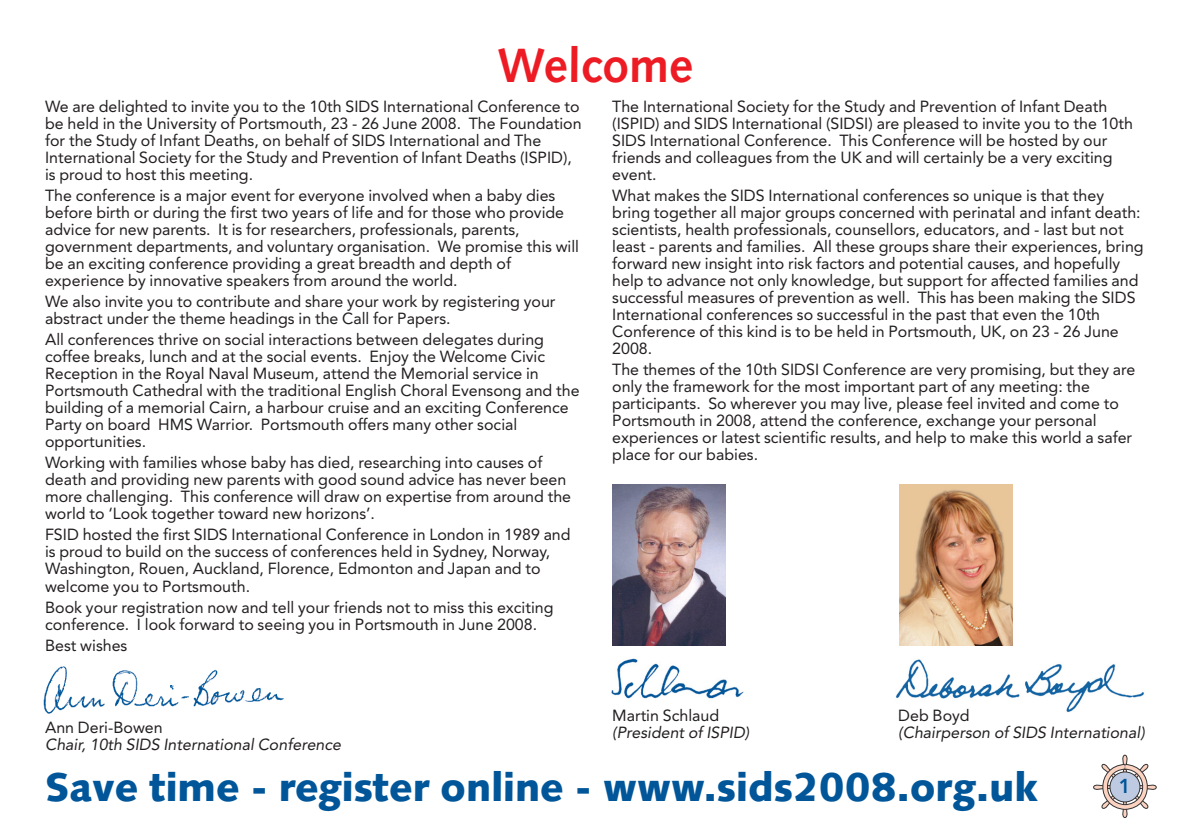
<style>
.page{position:relative;width:1191px;height:840px;background:#fff}
.page>*{position:absolute;margin:0;border:0;box-sizing:border-box;transform-origin:0 0}
.t1{font:700 48px "Syntax";color:#ed1c24}
.t2{font:900 40px "Syntax";color:#005699}
.t3{font:800 20px "Avenir";color:#005699}
.t4{font:16px/17px "Avenir";color:#231f20}
</style>
<div class="page">
<img style="left:611px;top:658px;width:133px;height:41px">
<svg style="left:1093px;top:754px;width:63px;height:63px"></svg>
<img style="left:43px;top:666px;width:241px;height:48px">
<img style="left:896px;top:659px;width:248px;height:53px">
<img style="left:612px;top:484px;width:113px;height:160px">
<img style="left:899px;top:484px;width:113px;height:160px">
<h1 class="t1" style="left:497px;top:46px;width:197px">Welcome</h1>
<p class="t4" style="left:45px;top:99px;width:538px">We are delighted to invite you to the 10th SIDS International Conference to be held in the University of Portsmouth, 23 - 26 June 2008. The Foundation for the Study of Infant Deaths, on behalf of SIDS International and The International Society for the Study and Prevention of Infant Deaths (ISPID), is proud to host this meeting.</p>
<p class="t4" style="left:45px;top:188px;width:535px">The conference is a major event for everyone involved when a baby dies before birth or during the first two years of life and for those who provide advice for new parents. It is for researchers, professionals, parents, government departments, and voluntary organisation. We promise this will be an exciting conference providing a great breadth and depth of experience by innovative speakers from around the world.</p>
<p class="t4" style="left:45px;top:294px;width:512px">We also invite you to contribute and share your work by registering your abstract under the theme headings in the Call for Papers.</p>
<p class="t4" style="left:45px;top:332px;width:536px">All conferences thrive on social interactions between delegates during coffee breaks, lunch and at the social events. Enjoy the Welcome Civic Reception in the Royal Naval Museum, attend the Memorial service in Portsmouth Cathedral with the traditional English Choral Evensong and the building of a memorial Cairn, a harbour cruise and an exciting Conference Party on board HMS Warrior. Portsmouth offers many other social opportunities.</p>
<p class="t4" style="left:45px;top:455px;width:527px">Working with families whose baby has died, researching into causes of death and providing new parents with good sound advice has never been more challenging. This conference will draw on expertise from around the world to ‘Look together toward new horizons’.</p>
<p class="t4" style="left:45px;top:527px;width:527px">FSID hosted the first SIDS International Conference in London in 1989 and is proud to build on the success of conferences held in Sydney, Norway, Washington, Rouen, Auckland, Florence, Edmonton and Japan and to welcome you to Portsmouth.</p>
<p class="t4" style="left:45px;top:599px;width:510px">Book your registration now and tell your friends not to miss this exciting conference. I look forward to seeing you in Portsmouth in June 2008.</p>
<p class="t4" style="left:45px;top:637px;width:84px">Best wishes</p>
<p class="t4" style="left:612px;top:99px;width:522px">The International Society for the Study and Prevention of Infant Death (ISPID) and SIDS International (SIDSI) are pleased to invite you to the 10th SIDS International Conference. This Conference will be hosted by our friends and colleagues from the UK and will certainly be a very exciting event.</p>
<p class="t4" style="left:612px;top:188px;width:533px">What makes the SIDS International conferences so unique is that they bring together all major groups concerned with perinatal and infant death: scientists, health professionals, counsellors, educators, and - last but not least - parents and families. All these groups share their experiences, bring forward new insight into risk factors and potential causes, and hopefully help to advance not only knowledge, but support for affected families and successful measures of prevention as well. This has been making the SIDS International conferences so successful in the past that even the 10th Conference of this kind is to be held in Portsmouth, UK, on 23 - 26 June 2008.</p>
<p class="t4" style="left:612px;top:362px;width:524px">The themes of the 10th SIDSI Conference are very promising, but they are only the framework for the most important part of any meeting: the participants. So wherever you may live, please feel invited and come to Portsmouth in 2008, attend the conference, exchange your personal experiences or latest scientific results, and help to make this world a safer place for our babies.</p>
<p class="t4" style="left:612px;top:707px;width:108px">Martin Schlaud</p>
<p class="t4" style="left:898px;top:707px;width:73px">Deb Boyd</p>
<p class="t4" style="left:612px;top:724px;width:141px">(President of ISPID)</p>
<p class="t4" style="left:898px;top:724px;width:250px">(Chairperson of SIDS International)</p>
<p class="t4" style="left:45px;top:719px;width:300px">Ann Deri-Bowen<br>Chair, 10th SIDS International Conference</p>
<h2 class="t2" style="left:45px;top:770px;width:994px">Save time - register online - www.sids2008.org.uk</h2>
<p class="t3" style="left:1118px;top:777px;width:13px">1</p>
</div>
